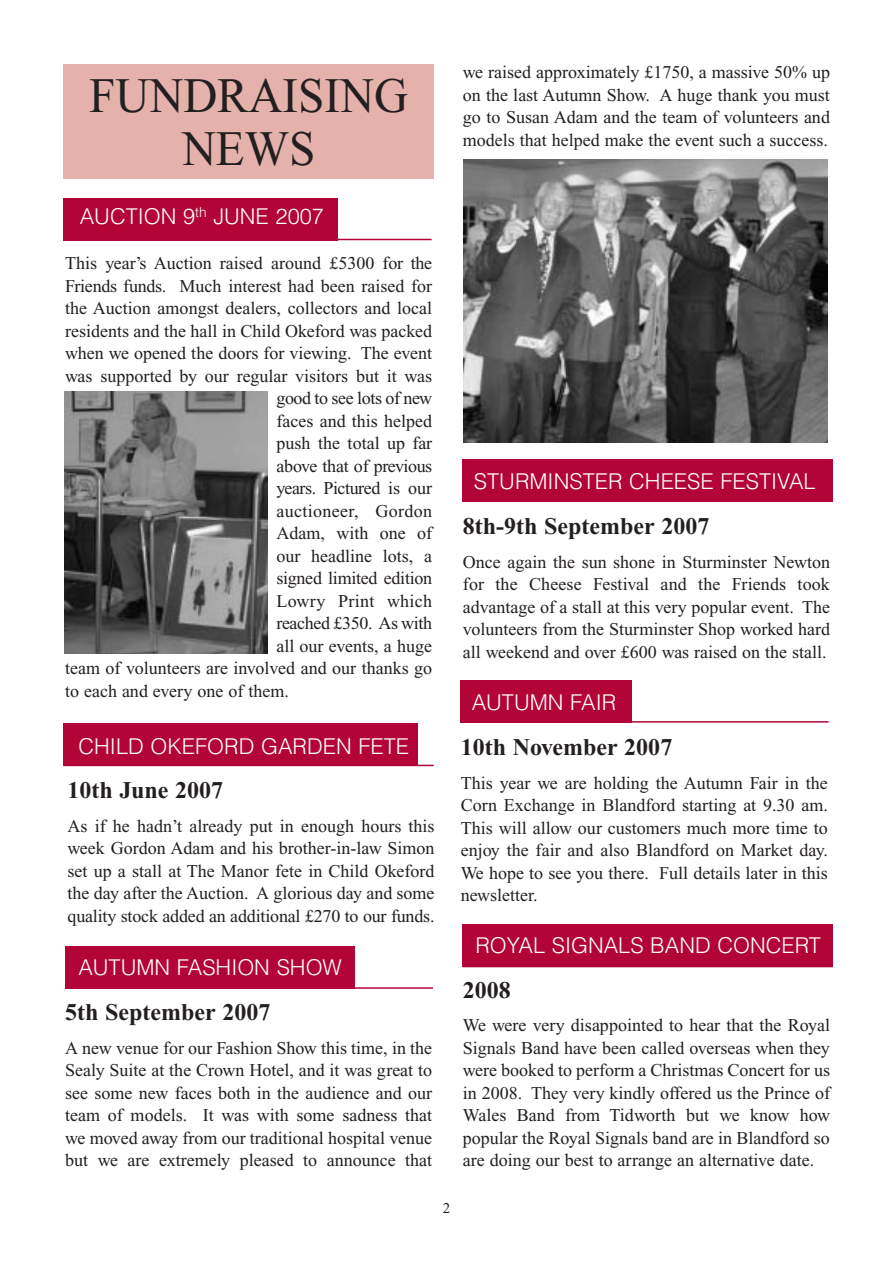
<style>
.page{position:relative;width:893px;height:1263px;background:#fff}
.page>*{position:absolute;margin:0;border:0;box-sizing:border-box;transform-origin:0 0}
.t1{font:49.5px/52.5px "Times";color:#231f20;text-align:center;scale:.95 1}
.t2{font:700 24px "Times";color:#231f20}
.t3{font:300 21.75px "Helvetica";color:#fff}
.t4{font:18px/22.5px "Times";color:#231f20;text-align:justify}
.t5{font:18px "Times";letter-spacing:-.025em;color:#231f20}
.t6{font:18px "Times";letter-spacing:-.02em;color:#231f20}
.t7{font:18px "Times";letter-spacing:.02em;color:#231f20}
.t8{font:15px "Times";color:#231f20}
</style>
<div class="page">
<div style="left:64px;top:723px;width:354px;height:42px;background:#b30437"></div>
<div style="left:65px;top:946px;width:289px;height:43px;background:#b30437"></div>
<hr style="left:64px;top:765px;width:369px;height:1px;background:#b30437">
<hr style="left:65px;top:987px;width:368px;height:2px;background:#b30437">
<div style="left:64px;top:64px;width:369px;height:115px;background:#e5b1ab"></div>
<div style="left:64px;top:198px;width:274px;height:42px;background:#b30437"></div>
<hr style="left:64px;top:239px;width:367px;height:1px;background:#b30437">
<img style="left:64px;top:391px;width:203px;height:262px">
<div style="left:463px;top:459px;width:369px;height:43px;background:#b30437"></div>
<div style="left:460px;top:680px;width:172px;height:43px;background:#b30437"></div>
<hr style="left:460px;top:721px;width:368px;height:2px;background:#b30437">
<div style="left:463px;top:924px;width:369px;height:42px;background:#b30437"></div>
<hr style="left:463px;top:966px;width:370px;height:1px;background:#b30437">
<img style="left:463px;top:159px;width:364px;height:283px">
<h1 class="t1" style="left:89px;top:74px;width:337px">FUNDRAISING<br>NEWS</h1>
<p class="t4" style="left:463px;top:63px;width:368px">we raised approximately £1750, a massive 50% up on the last Autumn Show. A huge thank you must go to Susan Adam and the team of volunteers and models that helped make the event such a success.</p>
<p class="t3" style="left:80px;top:209px;width:246px">AUCTION 9<sup>th</sup> JUNE 2007</p>
<p class="t4" style="left:65px;top:254px;width:368px">This year’s Auction raised around £5300 for the</p>
<p class="t4" style="left:65px;top:276px;width:368px">Friends funds. Much interest had been raised for</p>
<p class="t4" style="left:65px;top:299px;width:368px">the Auction amongst dealers, collectors and local</p>
<p class="t4" style="left:65px;top:321px;width:368px">residents and the hall in Child Okeford was packed</p>
<p class="t4" style="left:65px;top:344px;width:368px">when we opened the doors for viewing. The event</p>
<p class="t4" style="left:65px;top:366px;width:368px">was supported by our regular visitors but it was</p>
<p class="t6" style="left:276px;top:392px;width:157px">good to see lots of new</p>
<p class="t4" style="left:276px;top:411px;width:157px">faces and this helped</p>
<p class="t4" style="left:276px;top:434px;width:157px">push the total up far</p>
<p class="t5" style="left:276px;top:459px;width:157px">above that of previous</p>
<p class="t5" style="left:276px;top:482px;width:157px">years. Pictured is our</p>
<p class="t7" style="left:276px;top:504px;width:157px">auctioneer, Gordon</p>
<p class="t4" style="left:276px;top:524px;width:157px">Adam, with one of</p>
<p class="t4" style="left:276px;top:546px;width:157px">our headline lots, a</p>
<p class="t4" style="left:276px;top:569px;width:157px">signed limited edition</p>
<p class="t7" style="left:276px;top:594px;width:157px">Lowry Print which</p>
<p class="t6" style="left:276px;top:617px;width:157px">reached £350. As with</p>
<p class="t4" style="left:276px;top:636px;width:157px">all our events, a huge</p>
<p class="t4" style="left:65px;top:659px;width:368px">team of volunteers are involved and our thanks go</p>
<p class="t4" style="left:65px;top:681px;width:225px">to each and every one of them.</p>
<p class="t3" style="left:78px;top:738px;width:332px">CHILD OKEFORD GARDEN FETE</p>
<h2 class="t2" style="left:67px;top:782px;width:157px">10th June 2007</h2>
<p class="t4" style="left:67px;top:816px;width:368px">As if he hadn’t already put in enough hours this week Gordon Adam and his brother-in-law Simon set up a stall at The Manor fete in Child Okeford the day after the Auction. A glorious day and some quality stock added an additional £270 to our funds.</p>
<p class="t3" style="left:78px;top:959px;width:265px">AUTUMN FASHION SHOW</p>
<h2 class="t2" style="left:65px;top:1004px;width:207px">5th September 2007</h2>
<p class="t4" style="left:65px;top:1038px;width:368px">A new venue for our Fashion Show this time, in the Sealy Suite at the Crown Hotel, and it was great to see some new faces both in the audience and our team of models. It was with some sadness that we moved away from our traditional hospital venue but we are extremely pleased to announce that</p>
<p class="t3" style="left:474px;top:473px;width:343px">STURMINSTER CHEESE FESTIVAL</p>
<h2 class="t2" style="left:463px;top:518px;width:248px">8th-9th September 2007</h2>
<p class="t4" style="left:463px;top:552px;width:368px">Once again the sun shone in Sturminster Newton for the Cheese Festival and the Friends took advantage of a stall at this very popular event. The volunteers from the Sturminster Shop worked hard all weekend and over £600 was raised on the stall.</p>
<p class="t3" style="left:472px;top:694px;width:146px">AUTUMN FAIR</p>
<h2 class="t2" style="left:461px;top:739px;width:213px">10th November 2007</h2>
<p class="t4" style="left:461px;top:773px;width:368px">This year we are holding the Autumn Fair in the Corn Exchange in Blandford starting at 9.30 am.<br>This will allow our customers much more time to enjoy the fair and also Blandford on Market day.<br>We hope to see you there. Full details later in this newsletter.</p>
<p class="t3" style="left:475px;top:938px;width:347px">ROYAL SIGNALS BAND CONCERT</p>
<h2 class="t2" style="left:463px;top:981px;width:49px">2008</h2>
<p class="t4" style="left:463px;top:1016px;width:368px">We were very disappointed to hear that the Royal Signals Band have been called overseas when they were booked to perform a Christmas Concert for us in 2008. They very kindly offered us the Prince of Wales Band from Tidworth but we know how popular the Royal Signals band are in Blandford so are doing our best to arrange an alternative date.</p>
<p class="t8" style="left:442px;top:1203px;width:9px">2</p>
</div>
